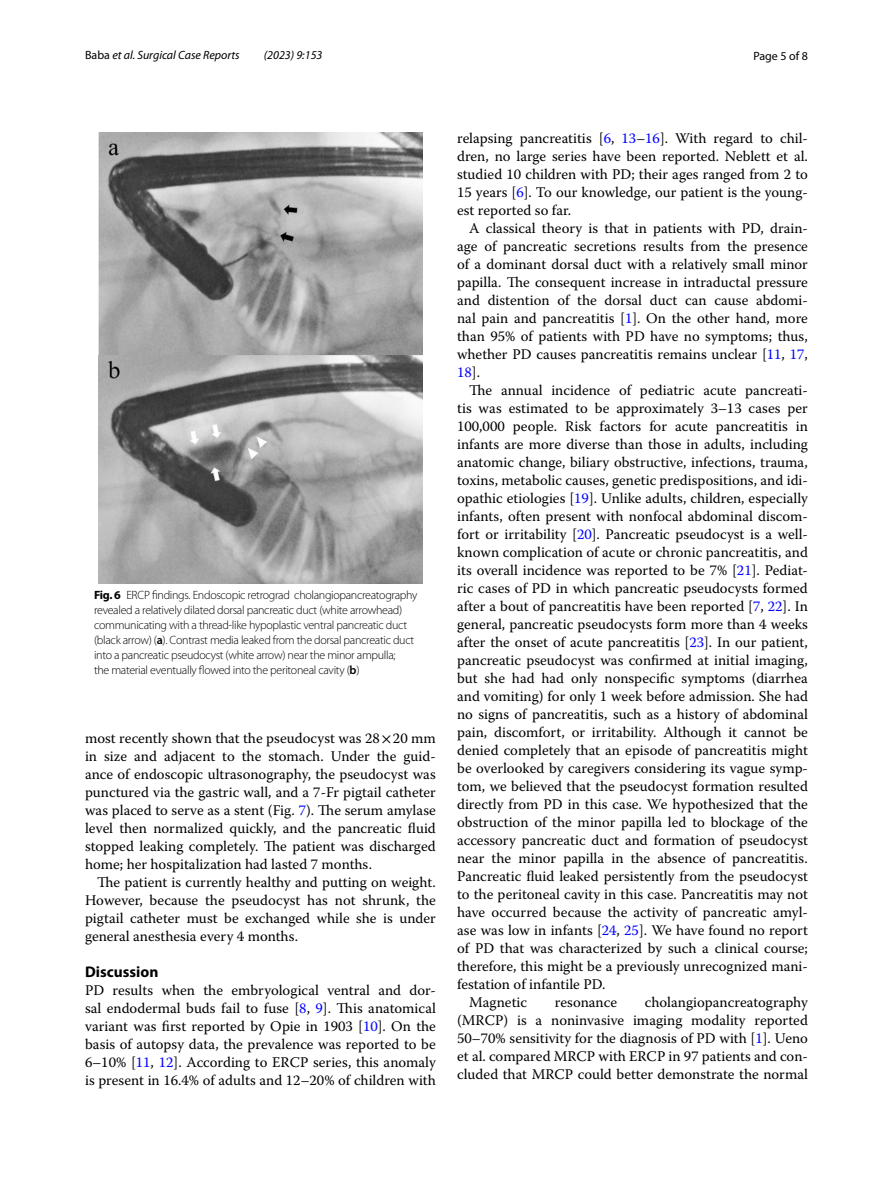
<style>
.page{position:relative;width:893px;height:1187px;background:#fff}
.page>*{position:absolute;margin:0;border:0;box-sizing:border-box;transform-origin:0 0}
.t1{font:700 15.45px "Myriad Pro";color:#000}
.t2{font:14.7px/18px "Warnock Pro";color:#000;text-align:justify}
.t3{font:300 12px/15px "Myriad Pro";letter-spacing:-.025em;color:#000}
.t4{font:italic 12px "Myriad Pro";color:#000}
.t5{font:12px "Myriad Pro";color:#000}
.s1{font-style:normal}
.s2{font-weight:700}
.s3{font-weight:600}
.s4{font-family:"STIX"}
.s5{color:#00f}
</style>
<div class="page">
<img style="left:99px;top:133px;width:323px;height:451px">
<p class="t4" style="left:85px;top:48px;width:156px"><span class="s1">Baba</span> et al. Surgical Case Reports</p>
<p class="t4" style="left:264px;top:48px;width:60px">(2023) 9:153</p>
<p class="t5" style="left:753px;top:48px;width:56px">Page 5 of 8</p>
<p class="t3" style="left:94px;top:587px;width:325px"><span class="s2">Fig. 6</span> ERCP findings. Endoscopic retrograd cholangiopancreatography revealed a relatively dilated dorsal pancreatic duct (white arrowhead) communicating with a thread-like hypoplastic ventral pancreatic duct (black arrow) (<span class="s3">a</span>). Contrast media leaked from the dorsal pancreatic duct into a pancreatic pseudocyst (white arrow) near the minor ampulla;<br>the material eventually flowed into the peritoneal cavity (<span class="s3">b</span>)</p>
<p class="t2" style="left:85px;top:728px;width:352px">most recently shown that the pseudocyst was 28<span class="s4">×</span>20 mm in size and adjacent to the stomach. Under the guid&shy;ance of endoscopic ultrasonography, the pseudocyst was punctured via the gastric wall, and a 7-Fr pigtail catheter was placed to serve as a stent (Fig. <span class="s5">7</span>). The serum amylase level then normalized quickly, and the pancreatic fluid stopped leaking completely. The patient was discharged home; her hospitalization had lasted 7 months.</p>
<p class="t2" style="left:85px;top:872px;width:352px;text-indent:12px">The patient is currently healthy and putting on weight.<br>However, because the pseudocyst has not shrunk, the pigtail catheter must be exchanged while she is under general anesthesia every 4 months.</p>
<p class="t1" style="left:85px;top:961px;width:75px">Discussion</p>
<p class="t2" style="left:85px;top:980px;width:352px">PD results when the embryological ventral and dor&shy;sal endodermal buds fail to fuse [<span class="s5">8</span>, <span class="s5">9</span>]. This anatomical variant was first reported by Opie in 1903 [<span class="s5">10</span>]. On the basis of autopsy data, the prevalence was reported to be 6–10% [<span class="s5">11</span>, <span class="s5">12</span>]. According to ERCP series, this anomaly is present in 16.4% of adults and 12–20% of children with</p>
<p class="t2" style="left:457px;top:128px;width:352px">relapsing pancreatitis [<span class="s5">6</span>, <span class="s5">13</span>–<span class="s5">16</span>]. With regard to chil&shy;dren, no large series have been reported. Neblett et al. studied 10 children with PD; their ages ranged from 2 to 15 years [<span class="s5">6</span>]. To our knowledge, our patient is the young&shy;est reported so far.</p>
<p class="t2" style="left:457px;top:218px;width:352px;text-indent:12px">A classical theory is that in patients with PD, drain&shy;age of pancreatic secretions results from the presence of a dominant dorsal duct with a relatively small minor papilla. The consequent increase in intraductal pressure and distention of the dorsal duct can cause abdomi&shy;nal pain and pancreatitis [<span class="s5">1</span>]. On the other hand, more than 95% of patients with PD have no symptoms; thus, whether PD causes pancreatitis remains unclear [<span class="s5">11</span>, <span class="s5">17</span>, <span class="s5">18</span>].</p>
<p class="t2" style="left:469px;top:380px;width:340px">The annual incidence of pediatric acute pancreati-</p>
<p class="t2" style="left:457px;top:398px;width:352px">tis was estimated to be approximately 3–13 cases per</p>
<p class="t2" style="left:457px;top:416px;width:352px">100,000 people. Risk factors for acute pancreatitis in</p>
<p class="t2" style="left:457px;top:434px;width:352px">infants are more diverse than those in adults, including</p>
<p class="t2" style="left:457px;top:452px;width:352px">anatomic change, biliary obstructive, infections, trauma,</p>
<p class="t2" style="left:457px;top:470px;width:352px">toxins, metabolic causes, genetic predispositions, and idi-</p>
<p class="t2" style="left:457px;top:488px;width:352px">opathic etiologies [<span class="s5">19</span>]. Unlike adults, children, especially</p>
<p class="t2" style="left:457px;top:506px;width:352px">infants, often present with nonfocal abdominal discom-</p>
<p class="t2" style="left:457px;top:524px;width:352px">fort or irritability [<span class="s5">20</span>]. Pancreatic pseudocyst is a well-</p>
<p class="t2" style="left:457px;top:542px;width:352px">known complication of acute or chronic pancreatitis, and</p>
<p class="t2" style="left:457px;top:560px;width:352px">its overall incidence was reported to be 7% [<span class="s5">21</span>]. Pediat-</p>
<p class="t2" style="left:457px;top:578px;width:352px">ric cases of PD in which pancreatic pseudocysts formed</p>
<p class="t2" style="left:457px;top:596px;width:352px">after a bout of pancreatitis have been reported [<span class="s5">7</span>, <span class="s5">22</span>]. In</p>
<p class="t2" style="left:457px;top:614px;width:352px">general, pancreatic pseudocysts form more than 4 weeks</p>
<p class="t2" style="left:457px;top:632px;width:352px">after the onset of acute pancreatitis [<span class="s5">23</span>]. In our patient,</p>
<p class="t2" style="left:457px;top:650px;width:352px">pancreatic pseudocyst was confirmed at initial imaging,</p>
<p class="t2" style="left:457px;top:668px;width:352px">but she had had only nonspecific symptoms (diarrhea</p>
<p class="t2" style="left:457px;top:686px;width:352px">and vomiting) for only 1 week before admission. She had</p>
<p class="t2" style="left:457px;top:704px;width:352px">no signs of pancreatitis, such as a history of abdominal</p>
<p class="t2" style="left:457px;top:722px;width:352px">pain, discomfort, or irritability. Although it cannot be</p>
<p class="t2" style="left:457px;top:740px;width:352px">denied completely that an episode of pancreatitis might</p>
<p class="t2" style="left:457px;top:758px;width:352px">be overlooked by caregivers considering its vague symp-</p>
<p class="t2" style="left:457px;top:776px;width:352px">tom, we believed that the pseudocyst formation resulted</p>
<p class="t2" style="left:457px;top:794px;width:352px">directly from PD in this case. We hypothesized that the</p>
<p class="t2" style="left:457px;top:812px;width:352px">obstruction of the minor papilla led to blockage of the</p>
<p class="t2" style="left:457px;top:830px;width:352px">accessory pancreatic duct and formation of pseudocyst</p>
<p class="t2" style="left:457px;top:848px;width:352px">near the minor papilla in the absence of pancreatitis.</p>
<p class="t2" style="left:457px;top:866px;width:352px">Pancreatic fluid leaked persistently from the pseudocyst</p>
<p class="t2" style="left:457px;top:884px;width:352px">to the peritoneal cavity in this case. Pancreatitis may not</p>
<p class="t2" style="left:457px;top:902px;width:352px">have occurred because the activity of pancreatic amyl-</p>
<p class="t2" style="left:457px;top:920px;width:352px">ase was low in infants [<span class="s5">24</span>, <span class="s5">25</span>]. We have found no report</p>
<p class="t2" style="left:457px;top:938px;width:352px">of PD that was characterized by such a clinical course;</p>
<p class="t2" style="left:457px;top:956px;width:352px">therefore, this might be a previously unrecognized mani-</p>
<p class="t2" style="left:457px;top:974px;width:150px">festation of infantile PD.</p>
<p class="t2" style="left:469px;top:992px;width:60px">Magnetic</p>
<p class="t2" style="left:555px;top:992px;width:64px">resonance</p>
<p class="t2" style="left:457px;top:992px;width:352px;text-indent:188px">cholangiopancreatography (MRCP) is a noninvasive imaging modality reported 50–70% sensitivity for the diagnosis of PD with [<span class="s5">1</span>]. Ueno et al. compared MRCP with ERCP in 97 patients and con&shy;cluded that MRCP could better demonstrate the normal</p>
</div>
